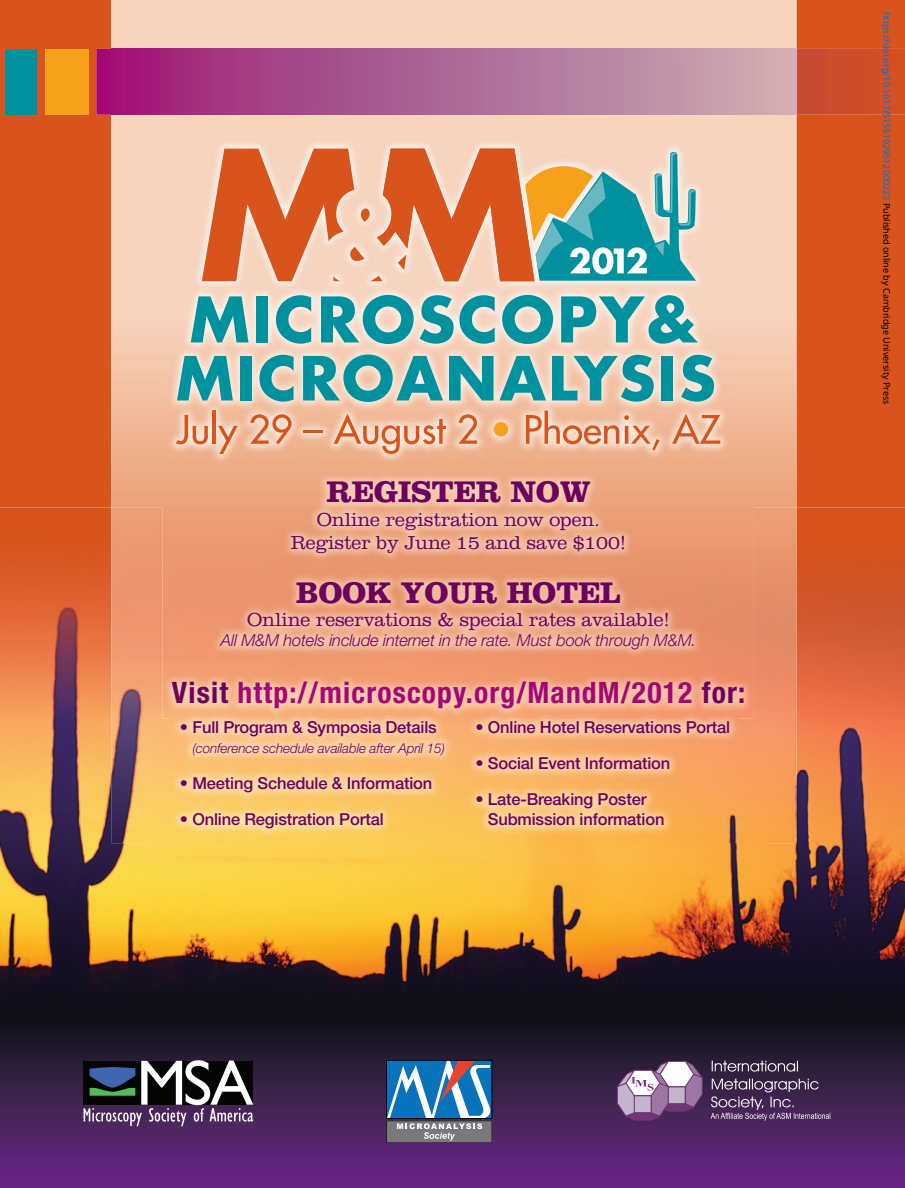
<style>
.page{position:relative;width:905px;height:1188px;background:#fff}
.page>*{position:absolute;margin:0;border:0;box-sizing:border-box;transform-origin:0 0}
.t1{font:700 31.05px "Clarendon LT Std";letter-spacing:-.01em;color:#6e015e}
.t2{font:700 condensed 29.55px "Helvetica Neue LT Std";letter-spacing:.04em;color:#a40775}
.t3{font:300 19.5px/23.4px "Clarendon LT Std";letter-spacing:-.01em;color:#6e015e;text-align:center}
.t4{font:500 16.5px/19.8px "Helvetica Neue LT Std";letter-spacing:-.01em;color:#6e015e}
.t5{font:italic 300 16.5px "Helvetica Neue LT Std";letter-spacing:-.01em;color:#6e015e}
.t6{font:italic 300 13.5px "Helvetica Neue LT Std";letter-spacing:-.01em;color:#6e015e}
.t7{font:9px "Noto Sans";color:#0172cf}
.s1{color:#6e015e}
.s2{color:#000}
</style>
<div class="page">
<div style="left:0;top:0;width:904px;height:508px;background:#d9531c"></div>
<img style="left:765px;top:508px;width:139px;height:504px">
<img style="left:0;top:508px;width:143px;height:504px">
<img style="left:143px;top:843px;width:622px;height:169px">
<img style="left:111px;top:0;width:105px;height:508px">
<img style="left:216px;top:456px;width:580px;height:52px">
<img style="left:691px;top:0;width:105px;height:456px">
<div style="left:216px;top:0;width:475px;height:138px;background:#f7d4be"></div>
<img style="left:744px;top:508px;width:52px;height:335px">
<img style="left:111px;top:508px;width:52px;height:335px">
<img style="left:691px;top:719px;width:53px;height:124px">
<img style="left:163px;top:719px;width:53px;height:124px">
<img style="left:216px;top:839px;width:475px;height:4px">
<img style="left:166px;top:138px;width:564px;height:326px">
<svg style="left:176px;top:415px;width:32px;height:29px"></svg>
<hr style="left:212px;top:411px;width:4px;height:33px;background:#d9531c">
<svg style="left:218px;top:426px;width:20px;height:28px"></svg>
<svg style="left:250px;top:414px;width:41px;height:30px"></svg>
<hr style="left:304px;top:430px;width:19px;height:3px;background:#d9531c">
<svg style="left:333px;top:414px;width:113px;height:40px;background:#eeb394"></svg>
<svg style="left:458px;top:414px;width:19px;height:30px"></svg>
<div style="left:493px;top:422px;width:15px;height:15px;background:#f6a01b;border-radius:50%"></div>
<svg style="left:526px;top:411px;width:133px;height:40px;background:#eeb496"></svg>
<svg style="left:672px;top:414px;width:48px;height:30px"></svg>
<svg style="left:191px;top:296px;width:57px;height:46px;background:#59afb3"></svg>
<div style="left:256px;top:296px;width:12px;height:46px;background:#00919f"></div>
<svg style="left:276px;top:295px;width:35px;height:49px;background:#6eb3b4"></svg>
<svg style="left:321px;top:295px;width:92px;height:49px;background:#64b1b4"></svg>
<svg style="left:419px;top:295px;width:34px;height:49px;background:#62b2b6"></svg>
<svg style="left:459px;top:295px;width:35px;height:49px;background:#70b4b4"></svg>
<svg style="left:502px;top:295px;width:51px;height:49px;background:#68b2b3"></svg>
<svg style="left:561px;top:295px;width:137px;height:49px;background:#7fb8b6"></svg>
<svg style="left:177px;top:356px;width:56px;height:44px;background:#59adb0"></svg>
<div style="left:240px;top:356px;width:12px;height:44px;background:#00919f"></div>
<svg style="left:259px;top:355px;width:34px;height:47px;background:#6eafae"></svg>
<svg style="left:303px;top:354px;width:140px;height:48px;background:#71b1b0"></svg>
<svg style="left:449px;top:356px;width:44px;height:44px;background:#49a6ab"></svg>
<svg style="left:499px;top:356px;width:47px;height:44px;background:#74b1af"></svg>
<svg style="left:552px;top:355px;width:101px;height:47px;background:#7ab3b0"></svg>
<div style="left:661px;top:356px;width:12px;height:44px;background:#00919f"></div>
<svg style="left:681px;top:355px;width:33px;height:47px;background:#60afb1"></svg>
<svg style="left:202px;top:149px;width:494px;height:132px;background:#c79c7c"></svg>
<img style="left:96px;top:49px;width:808px;height:66px">
<img style="left:111px;top:49px;width:685px;height:66px">
<div style="left:45px;top:49px;width:44px;height:66px;background:#f6a01b"></div>
<div style="left:5px;top:49px;width:32px;height:66px;background:#00919f"></div>
<div style="left:0;top:1012px;width:904px;height:176px;background:linear-gradient(to bottom,#0f1514,#6b2a89)"></div>
<svg style="left:616px;top:1059px;width:87px;height:62px"></svg>
<svg style="left:710px;top:1061px;width:120px;height:60px;background:#554162"></svg>
<div style="left:386px;top:1121px;width:106px;height:22px;border:1px solid #231f20"></div>
<div style="left:386px;top:1060px;width:106px;height:59px;border:1px solid #000"></div>
<svg style="left:387px;top:1060px;width:103px;height:81px"></svg>
<svg style="left:84px;top:1060px;width:169px;height:66px"></svg>
<img style="left:162px;top:472px;width:591px;height:247px">
<img style="left:171px;top:711px;width:568px;height:128px">
<h1 class="t1" style="left:326px;top:473px;width:266px">REGISTER NOW</h1>
<p class="t3" style="left:291px;top:508px;width:337px">Online registration now open.<br>Register by June 15 and save $100!</p>
<h1 class="t1" style="left:296px;top:573px;width:326px">BOOK YOUR HOTEL</h1>
<p class="t3" style="left:247px;top:608px;width:424px">Online reservations &amp; special rates available!</p>
<p class="t5" style="left:221px;top:630px;width:477px">All M&amp;M hotels include internet in the rate. Must book through M&amp;M.</p>
<h2 class="t2" style="left:172px;top:675px;width:574px"><span class="s1">Visit</span> http://microscopy.org/MandM/2012 <span class="s1">for:</span></h2>
<p class="t4" style="left:180px;top:717px;width:258px">• Full Program &amp; Symposia Details</p>
<p class="t6" style="left:192px;top:740px;width:254px">(conference schedule available after April 15)</p>
<p class="t4" style="left:180px;top:773px;width:254px">• Meeting Schedule &amp; Information</p>
<p class="t4" style="left:180px;top:809px;width:205px">• Online Registration Portal</p>
<p class="t4" style="left:475px;top:717px;width:256px">• Online Hotel Reservations Portal</p>
<p class="t4" style="left:475px;top:753px;width:196px">• Social Event Information</p>
<p class="t4" style="left:488px;top:789px;width:178px;text-indent:-13px">• Late-Breaking Poster<br>Submission information</p>
<p class="t7" style="left:893px;top:12px;width:394px;rotate:90deg">https://doi.org/10.1017/S1551929512000223 <span class="s2">Published online by Cambridge University Press</span></p>
</div>
